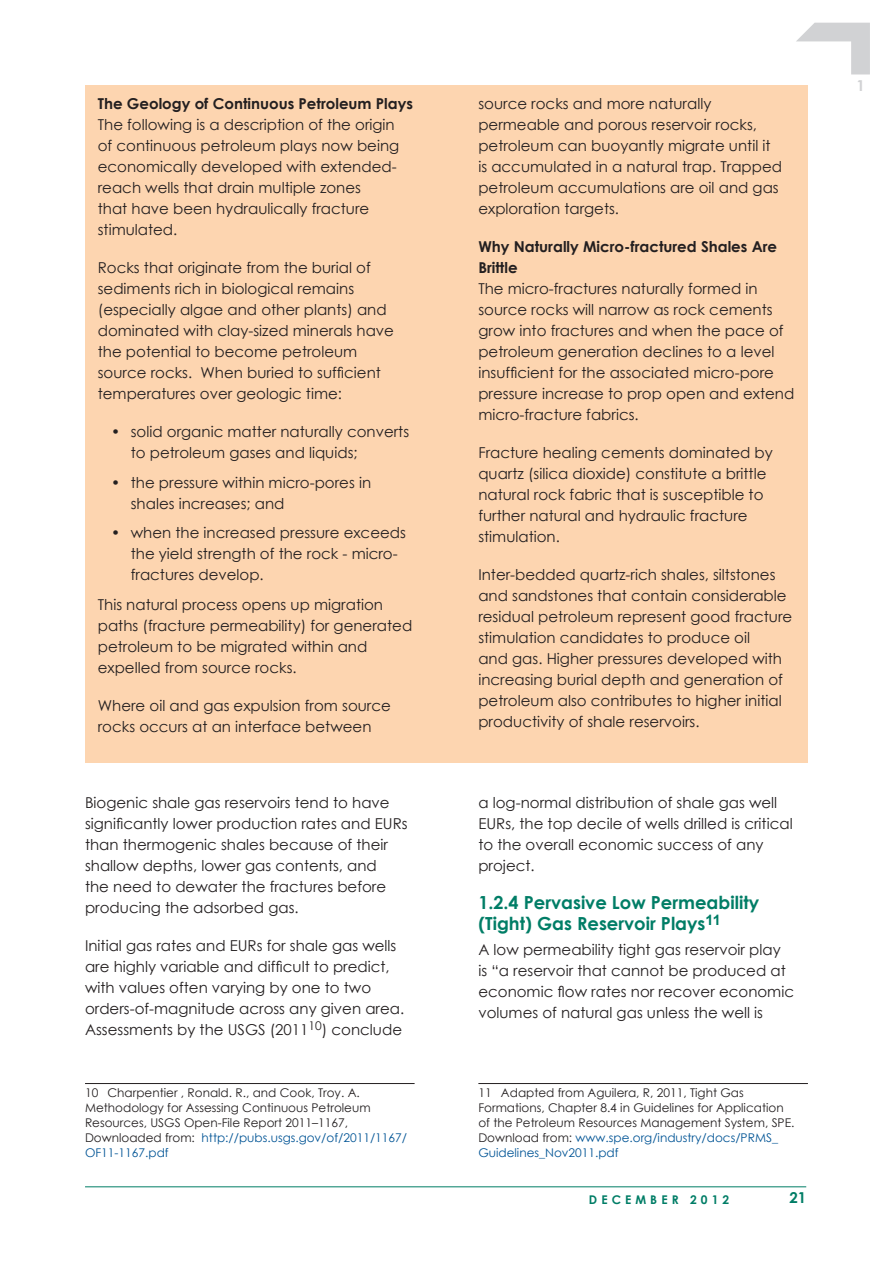
<style>
.page{position:relative;width:893px;height:1263px;background:#fff}
.page>*{position:absolute;margin:0;border:0;box-sizing:border-box;transform-origin:0 0}
.head_3{font:700 18px/21px "Century Gothic";color:#007d66}
.body{font:15px/21px "Century Gothic";color:#231f20}
.head_5{font:700 15px/21px "Century Gothic";color:#231f20}
.t1{font:700 15px "Century Gothic";color:#007d66}
.t2{font:700 15px "Century Gothic";color:#d1d2d4}
.footnote{font:12px/15px "Century Gothic";color:#231f20}
.t3{font:700 12px "Century Gothic";letter-spacing:.34em;color:#007d66}
.s1{color:#005495}
</style>
<div class="page">
<svg style="left:796px;top:23px;width:74px;height:51px"></svg>
<hr style="left:85px;top:1186px;width:721px;height:1px;background:#007d66">
<div style="left:85px;top:85px;width:723px;height:678px;background:#fdd5b0"></div>
<hr style="left:85px;top:1083px;width:330px;height:1px;background:#231f20">
<hr style="left:478px;top:1083px;width:330px;height:1px;background:#231f20">
<p class="head_5" style="left:98px;top:92px;width:317px">The Geology of Continuous Petroleum Plays</p>
<p class="body" style="left:98px;top:114px;width:303px">The following is a description of the origin of continuous petroleum plays now being economically developed with extended&shy;reach wells that drain multiple zones<br>that have been hydraulically fracture stimulated.</p>
<p class="body" style="left:98px;top:257px;width:298px">Rocks that originate from the burial of sediments rich in biological remains (especially algae and other plants) and dominated with clay-sized minerals have the potential to become petroleum source rocks. When buried to sufficient temperatures over geologic time:</p>
<p class="body" style="left:131px;top:421px;width:280px;text-indent:-20px">• solid organic matter naturally converts to petroleum gases and liquids;</p>
<p class="body" style="left:131px;top:471px;width:242px;text-indent:-20px">• the pressure within micro-pores in shales increases; and</p>
<p class="body" style="left:131px;top:522px;width:277px;text-indent:-20px">• when the increased pressure exceeds the yield strength of the rock - micro&shy;fractures develop.</p>
<p class="body" style="left:98px;top:593px;width:316px">This natural process opens up migration paths (fracture permeability) for generated petroleum to be migrated within and expelled from source rocks.</p>
<p class="body" style="left:98px;top:694px;width:295px">Where oil and gas expulsion from source rocks occurs at an interface between</p>
<p class="body" style="left:85px;top:792px;width:324px">Biogenic shale gas reservoirs tend to have significantly lower production rates and EURs than thermogenic shales because of their shallow depths, lower gas contents, and<br>the need to dewater the fractures before producing the adsorbed gas.</p>
<p class="body" style="left:85px;top:935px;width:321px">Initial gas rates and EURs for shale gas wells are highly variable and difficult to predict, with values often varying by one to two orders-of-magnitude across any given area.<br>Assessments by the USGS (2011<sup>10</sup>) conclude</p>
<p class="footnote" style="left:85px;top:1085px;width:324px">10 Charpentier , Ronald. R., and Cook, Troy. A.<br>Methodology for Assessing Continuous Petroleum Resources, USGS Open-File Report 2011–1167, Downloaded from: <span class="s1">http://pubs.usgs.gov/of/2011/1167/ OF11-1167.pdf</span></p>
<p class="body" style="left:478px;top:93px;width:305px">source rocks and more naturally permeable and porous reservoir rocks, petroleum can buoyantly migrate until it is accumulated in a natural trap. Trapped petroleum accumulations are oil and gas exploration targets.</p>
<p class="head_5" style="left:478px;top:235px;width:300px">Why Naturally Micro-fractured Shales Are<br>Brittle</p>
<p class="body" style="left:478px;top:278px;width:317px">The micro-fractures naturally formed in source rocks will narrow as rock cements grow into fractures and when the pace of petroleum generation declines to a level insufficient for the associated micro-pore pressure increase to prop open and extend micro-fracture fabrics.</p>
<p class="body" style="left:478px;top:442px;width:296px">Fracture healing cements dominated by quartz (silica dioxide) constitute a brittle natural rock fabric that is susceptible to further natural and hydraulic fracture stimulation.</p>
<p class="body" style="left:478px;top:564px;width:315px">Inter-bedded quartz-rich shales, siltstones and sandstones that contain considerable residual petroleum represent good fracture stimulation candidates to produce oil<br>and gas. Higher pressures developed with increasing burial depth and generation of petroleum also contributes to higher initial productivity of shale reservoirs.</p>
<p class="body" style="left:478px;top:792px;width:316px">a log-normal distribution of shale gas well EURs, the top decile of wells drilled is critical to the overall economic success of any project.</p>
<p class="head_3" style="left:478px;top:891px;width:282px">1.2.4 Pervasive Low Permeability (Tight) Gas Reservoir Plays<sup>11</sup></p>
<p class="body" style="left:478px;top:939px;width:317px">A low permeability tight gas reservoir play<br>is “a reservoir that cannot be produced at economic flow rates nor recover economic volumes of natural gas unless the well is</p>
<p class="footnote" style="left:478px;top:1085px;width:318px">11 Adapted from Aguilera, R, 2011, Tight Gas Formations, Chapter 8.4 in Guidelines for Application of the Petroleum Resources Management System, SPE.<br>Download from: <span class="s1">www.spe.org/industry/docs/PRMS_ Guidelines_Nov2011.pdf</span></p>
<p class="t3" style="left:589px;top:1190px;width:142px">DECEMBER 2012</p>
<p class="t1" style="left:789px;top:1186px;width:18px">21</p>
<p class="t2" style="left:856px;top:74px;width:10px">1</p>
</div>
